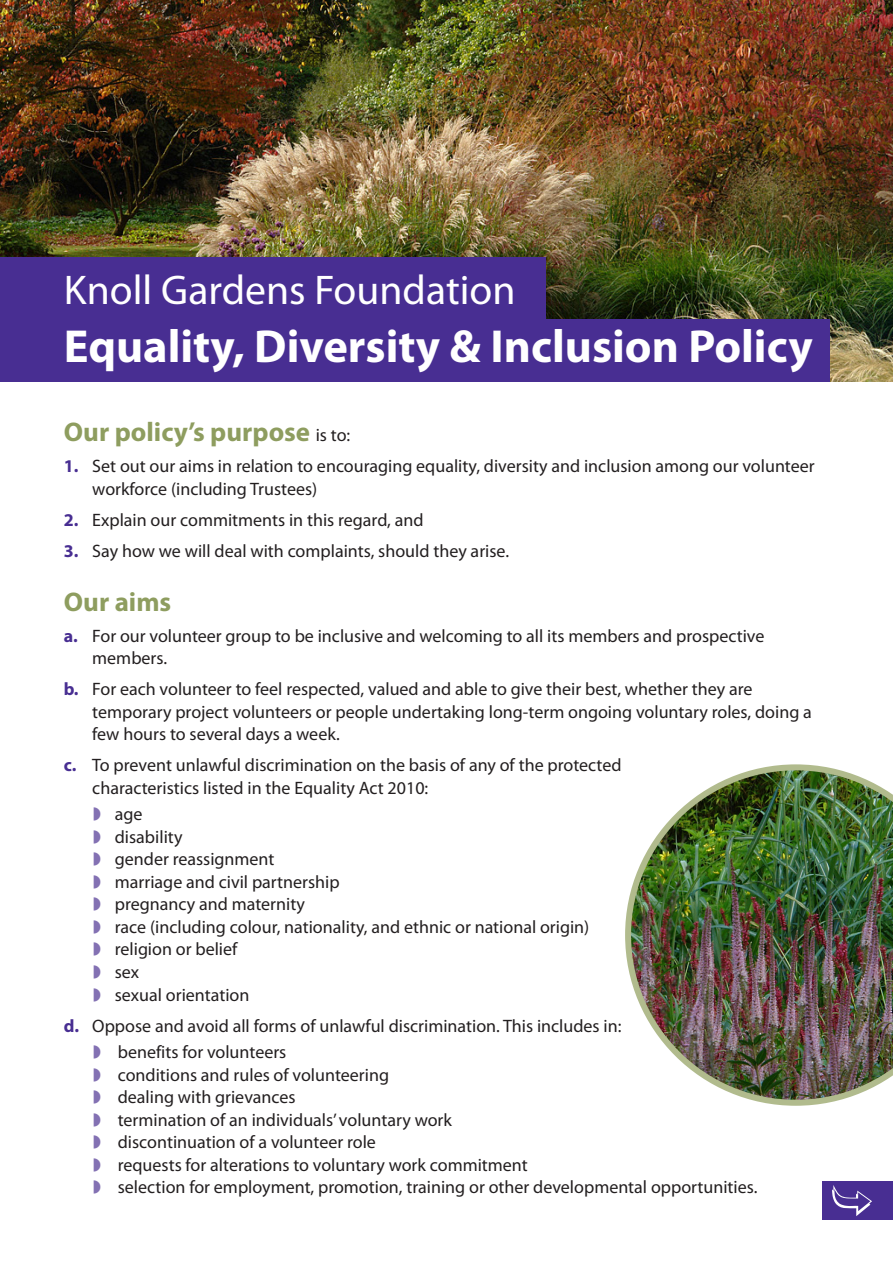
<style>
.page{position:relative;width:893px;height:1263px;background:#fff}
.page>*{position:absolute;margin:0;border:0;box-sizing:border-box;transform-origin:0 0}
.Heading{font:700 46.5px "Myriad Pro";color:#fff}
.Heading-2{font:41.7px "Myriad Pro";color:#fff}
.Sub_head{font:700 27px "Myriad Pro";color:#8e9d5f}
.Body_text{font:18px/22.5px "Myriad Pro";color:#231f20}
.s1{font-weight:400;font-size:18px;color:#231f20}
.s2{font-weight:700;color:#482e92}
</style>
<div class="page">
<div style="left:823px;top:1181px;width:70px;height:39px;background:#482e92"></div>
<img style="left:625px;top:764px;width:268px;height:342px">
<img style="left:0;top:0;width:893px;height:382px">
<div style="left:0;top:257px;width:545px;height:116px;background:#482e92"></div>
<div style="left:0;top:319px;width:829px;height:63px;background:#482e92"></div>
<svg style="left:832px;top:1185px;width:40px;height:31px"></svg>
<p class="Heading-2" style="left:64px;top:265px;width:453px">Knoll Gardens Foundation</p>
<p class="Heading" style="left:64px;top:316px;width:750px">Equality, Diversity &amp; Inclusion Policy</p>
<p class="Sub_head" style="left:64px;top:415px;width:288px">Our policy’s purpose <span class="s1">is to:</span></p>
<p class="Body_text" style="left:92px;top:455px;width:724px;text-indent:-28px"><span class="s2">1.</span> Set out our aims in relation to encouraging equality, diversity and inclusion among our volunteer workforce (including Trustees)</p>
<p class="Body_text" style="left:64px;top:508px;width:361px"><span class="s2">2.</span> Explain our commitments in this regard, and</p>
<p class="Body_text" style="left:64px;top:539px;width:447px"><span class="s2">3.</span> Say how we will deal with complaints, should they arise.</p>
<p class="Sub_head" style="left:64px;top:584px;width:109px">Our aims</p>
<p class="Body_text" style="left:92px;top:624px;width:674px;text-indent:-28px"><span class="s2">a.</span> For our volunteer group to be inclusive and welcoming to all its members and prospective members.</p>
<p class="Body_text" style="left:92px;top:678px;width:721px;text-indent:-28px"><span class="s2">b.</span> For each volunteer to feel respected, valued and able to give their best, whether they are temporary project volunteers or people undertaking long-term ongoing voluntary roles, doing a few hours to several days a week.</p>
<p class="Body_text" style="left:92px;top:754px;width:531px;text-indent:-28px"><span class="s2">c.</span> To prevent unlawful discrimination on the basis of any of the protected characteristics listed in the Equality Act 2010:</p>
<p class="Body_text" style="left:115px;top:803px;width:29px">age</p>
<p class="Body_text" style="left:115px;top:825px;width:69px">disability</p>
<p class="Body_text" style="left:115px;top:848px;width:161px">gender reassignment</p>
<p class="Body_text" style="left:115px;top:870px;width:226px">marriage and civil partnership</p>
<p class="Body_text" style="left:115px;top:893px;width:192px">pregnancy and maternity</p>
<p class="Body_text" style="left:115px;top:915px;width:476px">race (including colour, nationality, and ethnic or national origin)</p>
<p class="Body_text" style="left:115px;top:938px;width:124px">religion or belief</p>
<p class="Body_text" style="left:115px;top:960px;width:26px">sex</p>
<p class="Body_text" style="left:115px;top:983px;width:136px">sexual orientation</p>
<p class="Body_text" style="left:64px;top:1014px;width:559px"><span class="s2">d.</span> Oppose and avoid all forms of unlawful discrimination. This includes in:</p>
<p class="Body_text" style="left:118px;top:1041px;width:170px">benefits for volunteers</p>
<p class="Body_text" style="left:118px;top:1063px;width:273px">conditions and rules of volunteering</p>
<p class="Body_text" style="left:118px;top:1086px;width:179px">dealing with grievances</p>
<p class="Body_text" style="left:118px;top:1108px;width:336px">termination of an individuals’ voluntary work</p>
<p class="Body_text" style="left:118px;top:1131px;width:260px">discontinuation of a volunteer role</p>
<p class="Body_text" style="left:118px;top:1153px;width:411px">requests for alterations to voluntary work commitment</p>
<p class="Body_text" style="left:118px;top:1176px;width:641px">selection for employment, promotion, training or other developmental opportunities.</p>
</div>
